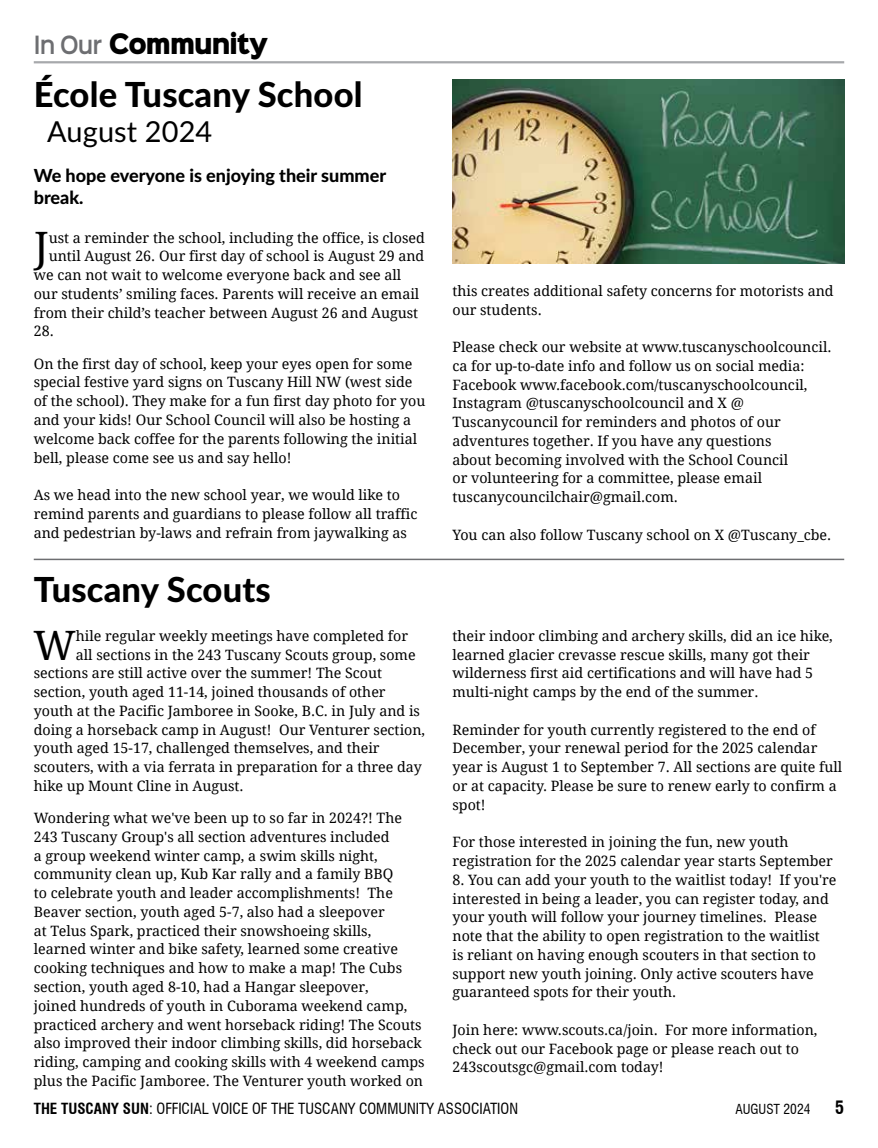
<style>
.page{position:relative;width:878px;height:1148px;background:#fff}
.page>*{position:absolute;margin:0;border:0;box-sizing:border-box;transform-origin:0 0}
.t1{font:40.5px "Droid Serif";color:#000}
.t2{font:800 34.5px "Lato";letter-spacing:.005em;color:#000}
.t3{font:28.8px "Lato";letter-spacing:.005em;color:#000}
.t4{font:25.5px "Sinkin Sans 900 X Black";letter-spacing:-.04em;color:#000;scale:.89 1}
.t5{font:800 18px/21.6px "Lato";color:#000}
.t6{font:700 condensed 18px "Swiss 721 BT";color:#000}
.t7{font:condensed 15px "Swiss 721 BT";color:#000}
.t8{font:14.25px/18.8px "Droid Serif";color:#000}
.t9{font:condensed 13.5px "Swiss 721 BT";color:#000}
.s1{font-family:"Sinkin Sans 600";font-weight:600;font-size:22.65px;color:#6d6e71}
.s2{font-weight:700}
</style>
<div class="page">
<hr style="left:34px;top:61px;width:810px;height:2px;background:#a7a9ac">
<hr style="left:34px;top:558px;width:810px;height:2px;background:#6d6e71">
<img style="left:452px;top:79px;width:392px;height:185px">
<h3 class="t4" style="left:34px;top:31px;width:265px"><span class="s1">In Our</span> COMMUNITY</h3>
<h2 class="t2" style="left:34px;top:69px;width:330px">École Tuscany School</h2>
<h3 class="t3" style="left:47px;top:111px;width:167px">August 2024</h3>
<p class="t5" style="left:34px;top:164px;width:354px">We hope everyone is enjoying their summer break.</p>
<h1 class="t1" style="left:34px;top:224px;width:16px">J</h1>
<p class="t8" style="left:49px;top:228px;width:378px">ust a reminder the school, including the office, is closed</p>
<p class="t8" style="left:49px;top:247px;width:377px">until August 26. Our first day of school is August 29 and</p>
<p class="t8" style="left:34px;top:266px;width:369px">we can not wait to welcome everyone back and see all</p>
<p class="t8" style="left:34px;top:285px;width:387px">our students’ smiling faces. Parents will receive an email</p>
<p class="t8" style="left:34px;top:303px;width:386px">from their child’s teacher between August 26 and August</p>
<p class="t8" style="left:34px;top:322px;width:22px">28.</p>
<p class="t8" style="left:34px;top:354px;width:393px">On the first day of school, keep your eyes open for some special festive yard signs on Tuscany Hill NW (west side of the school). They make for a fun first day photo for you and your kids! Our School Council will also be hosting a welcome back coffee for the parents following the initial bell, please come see us and say hello!</p>
<p class="t8" style="left:34px;top:486px;width:385px">As we head into the new school year, we would like to remind parents and guardians to please follow all traffic and pedestrian by-laws and refrain from jaywalking as</p>
<h2 class="t2" style="left:34px;top:563px;width:238px">Tuscany Scouts</h2>
<h1 class="t1" style="left:33px;top:622px;width:44px">W</h1>
<p class="t8" style="left:76px;top:626px;width:334px">hile regular weekly meetings have completed for</p>
<p class="t8" style="left:76px;top:645px;width:341px">all sections in the 243 Tuscany Scouts group, some</p>
<p class="t8" style="left:34px;top:664px;width:350px">sections are still active over the summer! The Scout</p>
<p class="t8" style="left:34px;top:682px;width:353px">section, youth aged 11-14, joined thousands of other</p>
<p class="t8" style="left:34px;top:701px;width:388px">youth at the Pacific Jamboree in Sooke, B.C. in July and is</p>
<p class="t8" style="left:34px;top:720px;width:393px">doing a horseback camp in August! Our Venturer section,</p>
<p class="t8" style="left:34px;top:739px;width:347px">youth aged 15-17, challenged themselves, and their</p>
<p class="t8" style="left:34px;top:757px;width:389px">scouters, with a via ferrata in preparation for a three day</p>
<p class="t8" style="left:34px;top:776px;width:211px">hike up Mount Cline in August.</p>
<p class="t8" style="left:34px;top:808px;width:392px">Wondering what we've been up to so far in 2024?! The 243 Tuscany Group's all section adventures included<br>a group weekend winter camp, a swim skills night, community clean up, Kub Kar rally and a family BBQ<br>to celebrate youth and leader accomplishments! The Beaver section, youth aged 5-7, also had a sleepover<br>at Telus Spark, practiced their snowshoeing skills, learned winter and bike safety, learned some creative cooking techniques and how to make a map! The Cubs section, youth aged 8-10, had a Hangar sleepover,<br>joined hundreds of youth in Cuborama weekend camp, practiced archery and went horseback riding! The Scouts also improved their indoor climbing skills, did horseback riding, camping and cooking skills with 4 weekend camps plus the Pacific Jamboree. The Venturer youth worked on</p>
<p class="t8" style="left:452px;top:281px;width:382px">this creates additional safety concerns for motorists and our students.</p>
<p class="t8" style="left:452px;top:338px;width:380px">Please check our website at www.tuscanyschoolcouncil. ca for up-to-date info and follow us on social media:<br>Facebook www.facebook.com/tuscanyschoolcouncil, Instagram @tuscanyschoolcouncil and X @ Tuscanycouncil for reminders and photos of our adventures together. If you have any questions<br>about becoming involved with the School Council<br>or volunteering for a committee, please email tuscanycouncilchair@gmail.com.</p>
<p class="t8" style="left:452px;top:525px;width:380px">You can also follow Tuscany school on X @Tuscany_cbe.</p>
<p class="t8" style="left:452px;top:626px;width:382px">their indoor climbing and archery skills, did an ice hike, learned glacier crevasse rescue skills, many got their wilderness first aid certifications and will have had 5 multi-night camps by the end of the summer.</p>
<p class="t8" style="left:452px;top:720px;width:391px">Reminder for youth currently registered to the end of December, your renewal period for the 2025 calendar year is August 1 to September 7. All sections are quite full or at capacity. Please be sure to renew early to confirm a spot!</p>
<p class="t8" style="left:452px;top:833px;width:382px">For those interested in joining the fun, new youth registration for the 2025 calendar year starts September</p>
<p class="t8" style="left:452px;top:870px;width:385px">8. You can add your youth to the waitlist today! If you're interested in being a leader, you can register today, and your youth will follow your journey timelines. Please note that the ability to open registration to the waitlist<br>is reliant on having enough scouters in that section to support new youth joining. Only active scouters have guaranteed spots for their youth.</p>
<p class="t8" style="left:452px;top:1020px;width:366px">Join here: www.scouts.ca/join. For more information, check out our Facebook page or please reach out to<br>243scoutsgc@gmail.com today!</p>
<p class="t7" style="left:34px;top:1099px;width:486px"><span class="s2">THE TUSCANY SUN</span>: OFFICIAL VOICE OF THE TUSCANY COMMUNITY ASSOCIATION</p>
<p class="t9" style="left:735px;top:1101px;width:76px">AUGUST 2024</p>
<p class="t6" style="left:835px;top:1096px;width:10px">5</p>
</div>
